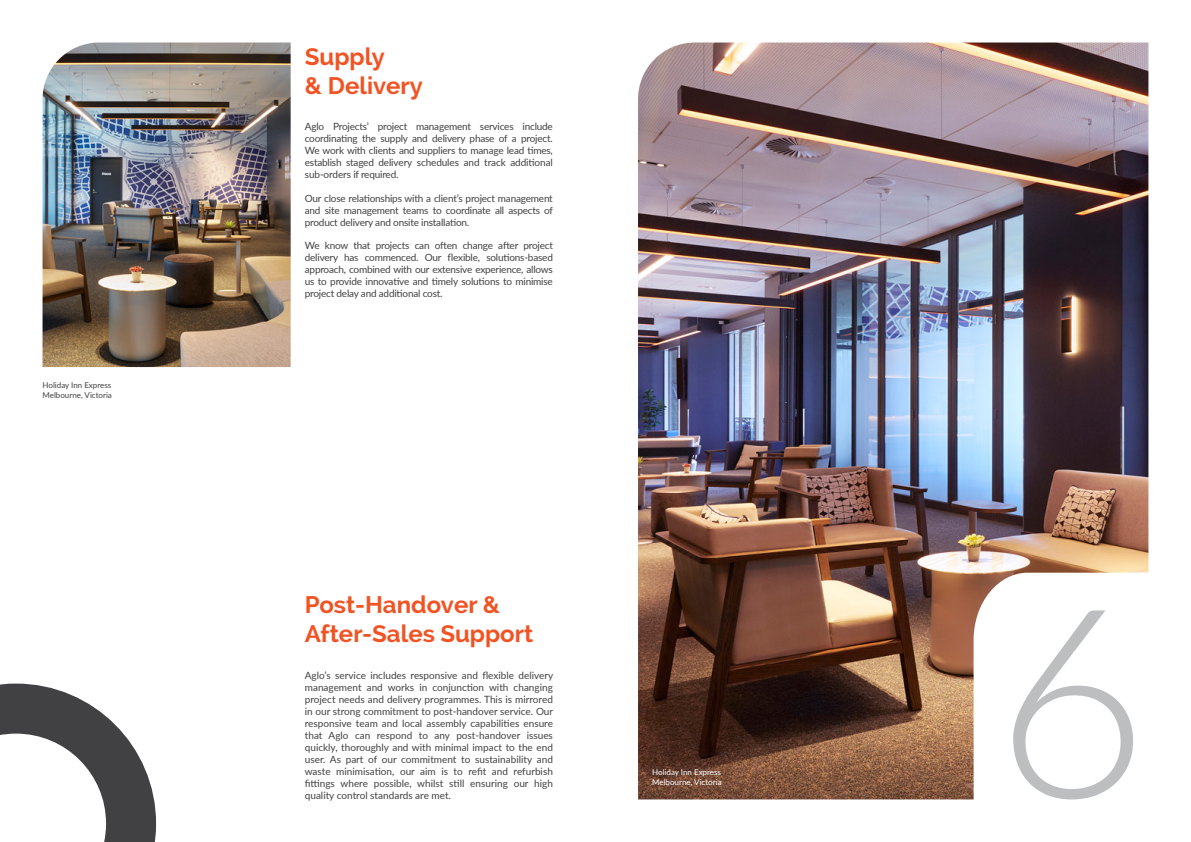
<style>
.page{position:relative;width:1191px;height:842px;background:#fff}
.page>*{position:absolute;margin:0;border:0;box-sizing:border-box;transform-origin:0 0}
.t1{font:700 24px/28.8px "Raleway";color:#f15323}
.t2{font:10px/12px "Lato";letter-spacing:-.02em;color:#414042;text-align:justify}
.t3{font:8px/10px "Lato";color:#414042}
.t4{font:8px/10px "Lato";color:#fff}
</style>
<div class="page">
<svg style="left:0;top:684px;width:156px;height:158px"></svg>
<img style="left:638px;top:43px;width:510px;height:756px">
<img style="left:43px;top:43px;width:248px;height:324px">
<svg style="left:973px;top:573px;width:175px;height:227px"></svg>
<svg style="left:1013px;top:610px;width:120px;height:189px"></svg>
<p class="t3" style="left:43px;top:379px;width:71px">Holiday Inn Express<br>Melbourne, Victoria</p>
<h1 class="t1" style="left:305px;top:45px;width:120px">Supply<br>&amp; Delivery</h1>
<p class="t2" style="left:305px;top:120px;width:250px">Aglo Projects’ project management services include coordinating the supply and delivery phase of a project.<br>We work with clients and suppliers to manage lead times, establish staged delivery schedules and track additional sub-orders if required.</p>
<p class="t2" style="left:305px;top:192px;width:250px">Our close relationships with a client’s project management and site management teams to coordinate all aspects of product delivery and onsite installation.</p>
<p class="t2" style="left:305px;top:239px;width:250px">We know that projects can often change after project delivery has commenced. Our flexible, solutions-based approach, combined with our extensive experience, allows us to provide innovative and timely solutions to minimise project delay and additional cost.</p>
<h1 class="t1" style="left:305px;top:592px;width:230px">Post-Handover &amp;<br>After-Sales Support</h1>
<p class="t2" style="left:305px;top:669px;width:250px">Aglo’s service includes responsive and flexible delivery management and works in conjunction with changing project needs and delivery programmes. This is mirrored in our strong commitment to post-handover service. Our responsive team and local assembly capabilities ensure that Aglo can respond to any post-handover issues quickly, thoroughly and with minimal impact to the end user. As part of our commitment to sustainability and waste minimisation, our aim is to refit and refurbish fittings where possible, whilst still ensuring our high quality control standards are met.</p>
<p class="t4" style="left:652px;top:767px;width:71px">Holiday Inn Express<br>Melbourne, Victoria</p>
</div>
